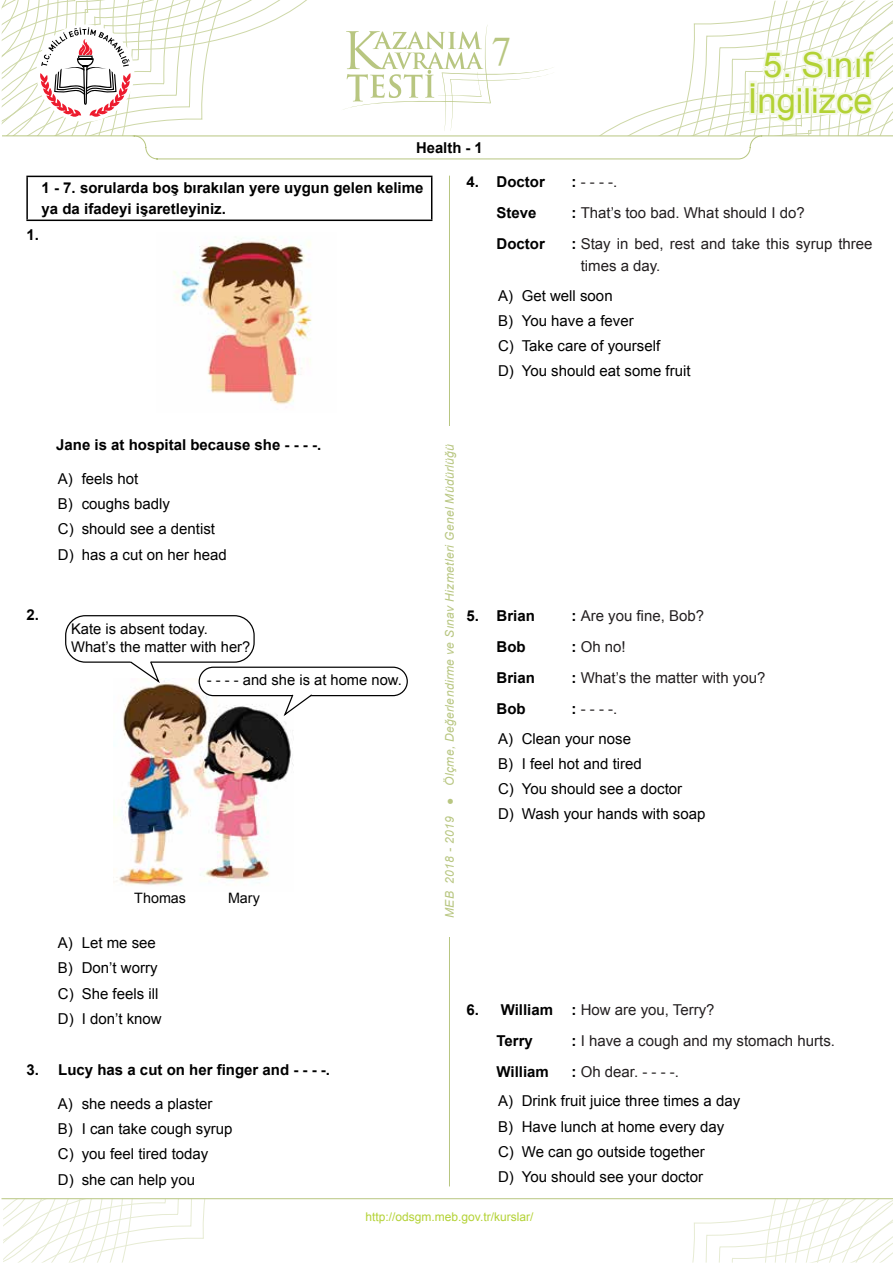
<style>
.page{position:relative;width:893px;height:1263px;background:#fff}
.page>*{position:absolute;margin:0;border:0;box-sizing:border-box;transform-origin:0 0}
.t1{font:40.5px "Times New Roman";color:#b8c681}
.t2{font:34.5px/36px "Arial";color:#b3d235;text-align:center}
.t3{font:15px/25.2px "Arial";color:#000}
.t4{font:700 15px/21px "Arial";color:#000}
.t5{font:15px/22.5px "Arial";color:#231f20}
.t6{font:14.7px/17.7px "Arial";color:#000}
.t7{font:14.25px "Arial";color:#030303}
.t8{font:italic 12px "Arial";letter-spacing:.03em;color:#b8c681}
.t9{font:12px "Arial";color:#b3d235}
.s1{font-weight:700;color:#000}
.s2{font-weight:700}
.s3{color:#231f20}
</style>
<div class="page">
<svg style="left:551px;top:1199px;width:342px;height:63px"></svg>
<svg style="left:3px;top:1199px;width:344px;height:63px"></svg>
<hr style="left:2px;top:1198px;width:891px;height:1px;background:#b8c681">
<hr style="left:449px;top:176px;width:1px;height:1010px;background:#b8c681">
<div style="left:440px;top:426px;width:19px;height:510px;background:#fff"></div>
<svg style="left:2px;top:0;width:891px;height:159px"></svg>
<hr style="left:26px;top:176px;width:406px;height:1px;background:#000">
<hr style="left:26px;top:177px;width:2px;height:43px;background:#000">
<hr style="left:431px;top:177px;width:1px;height:43px;background:#000">
<hr style="left:26px;top:220px;width:406px;height:1px;background:#000">
<img style="left:173px;top:237px;width:139px;height:167px">
<img style="left:113px;top:678px;width:180px;height:207px">
<div style="left:65px;top:615px;width:190px;height:48px;border:1px solid #000;border-radius:20px"></div>
<div style="left:199px;top:667px;width:208px;height:29px;background:#fff;border-radius:14px"></div>
<div style="left:199px;top:667px;width:209px;height:29px;border:1px solid #000;border-radius:14px"></div>
<svg style="left:127px;top:661px;width:34px;height:24px"></svg>
<svg style="left:282px;top:694px;width:31px;height:24px"></svg>
<h1 class="t1" style="left:491px;top:24px;width:22px">7</h1>
<h2 class="t2" style="left:748px;top:47px;width:126px">5. Sınıf<br>İngilizce</h2>
<p class="t4" style="left:416px;top:138px;width:68px">Health - 1</p>
<p class="t4" style="left:42px;top:178px;width:383px">1 - 7. sorularda boş bırakılan yere uygun gelen kelime ya da ifadeyi işaretleyiniz.</p>
<p class="t4" style="left:466px;top:171px;width:80px">4. Doctor</p>
<p class="t5" style="left:571px;top:170px;width:47px"><span class="s1">:</span> - - - -.</p>
<p class="t4" style="left:496px;top:202px;width:42px">Steve</p>
<p class="t5" style="left:571px;top:201px;width:235px"><span class="s1">:</span> That’s too bad. What should I do?</p>
<p class="t4" style="left:496px;top:233px;width:50px">Doctor</p>
<p class="t5" style="left:581px;top:232px;width:293px;text-indent:-9px"><span class="s1">:</span> Stay in bed, rest and take this syrup three times a day.</p>
<p class="t3" style="left:498px;top:283px;width:194px">A) Get well soon<br>B) You have a fever<br>C) Take care of yourself<br>D) You should eat some fruit</p>
<p class="t4" style="left:26px;top:225px;width:14px">1.</p>
<p class="t4" style="left:56px;top:435px;width:267px">Jane is at hospital because she - - - -.</p>
<p class="t3" style="left:58px;top:466px;width:170px">A) feels hot<br>B) coughs badly<br>C) should see a dentist<br>D) has a cut on her head</p>
<p class="t4" style="left:26px;top:605px;width:14px">2.</p>
<p class="t6" style="left:71px;top:620px;width:181px">Kate is absent today.<br>What’s the matter with her?</p>
<p class="t6" style="left:207px;top:671px;width:197px">- - - - and she is at home now.</p>
<p class="t7" style="left:134px;top:888px;width:53px">Thomas</p>
<p class="t7" style="left:228px;top:888px;width:33px">Mary</p>
<p class="t3" style="left:58px;top:930px;width:105px">A) Let me see<br>B) Don’t worry<br>C) She feels ill<br>D) I don’t know</p>
<p class="t4" style="left:26px;top:1060px;width:305px">3. Lucy has a cut on her finger and - - - -.</p>
<p class="t3" style="left:58px;top:1091px;width:176px">A) she needs a plaster<br>B) I can take cough syrup<br>C) you feel tired today<br>D) she can help you</p>
<p class="t8" style="left:442px;top:918px;width:476px;rotate:-90deg">MEB 2018 - 2019 ● Ölçme, Değerlendirme ve Sınav Hizmetleri Genel Müdürlüğü</p>
<p class="t4" style="left:466px;top:606px;width:70px">5. Brian</p>
<p class="t5" style="left:571px;top:605px;width:134px"><span class="s1">:</span> Are you fine, Bob?</p>
<p class="t4" style="left:496px;top:637px;width:31px">Bob</p>
<p class="t5" style="left:571px;top:636px;width:56px"><span class="s1">:</span> Oh no!</p>
<p class="t4" style="left:496px;top:668px;width:40px">Brian</p>
<p class="t5" style="left:571px;top:667px;width:195px"><span class="s1">:</span> What’s the matter with you?</p>
<p class="t4" style="left:496px;top:699px;width:31px">Bob</p>
<p class="t3" style="left:498px;top:694px;width:134px;line-height:29.5px;text-indent:74px"><span class="s2">:</span> <span class="s3">- - - -.<br></span>A) Clean your nose</p>
<p class="t3" style="left:498px;top:751px;width:209px">B) I feel hot and tired<br>C) You should see a doctor<br>D) Wash your hands with soap</p>
<p class="t5" style="left:496px;top:994px;width:220px;line-height:31px;text-indent:-30px"><span class="s1">6. William :</span> How are you, Terry?<br><span class="s1">Terry</span></p>
<p class="t5" style="left:571px;top:1029px;width:265px"><span class="s1">:</span> I have a cough and my stomach hurts.</p>
<p class="t3" style="left:498px;top:1057px;width:244px;line-height:29.5px;text-indent:74px"><span class="s2">:</span> <span class="s3">Oh dear. - - - -.<br></span>A) Drink fruit juice three times a day</p>
<p class="t3" style="left:498px;top:1114px;width:228px">B) Have lunch at home every day<br>C) We can go outside together<br>D) You should see your doctor</p>
<p class="t4" style="left:496px;top:1061px;width:54px">William</p>
<p class="t9" style="left:366px;top:1208px;width:169px">http://odsgm.meb.gov.tr/kurslar/</p>
</div>
